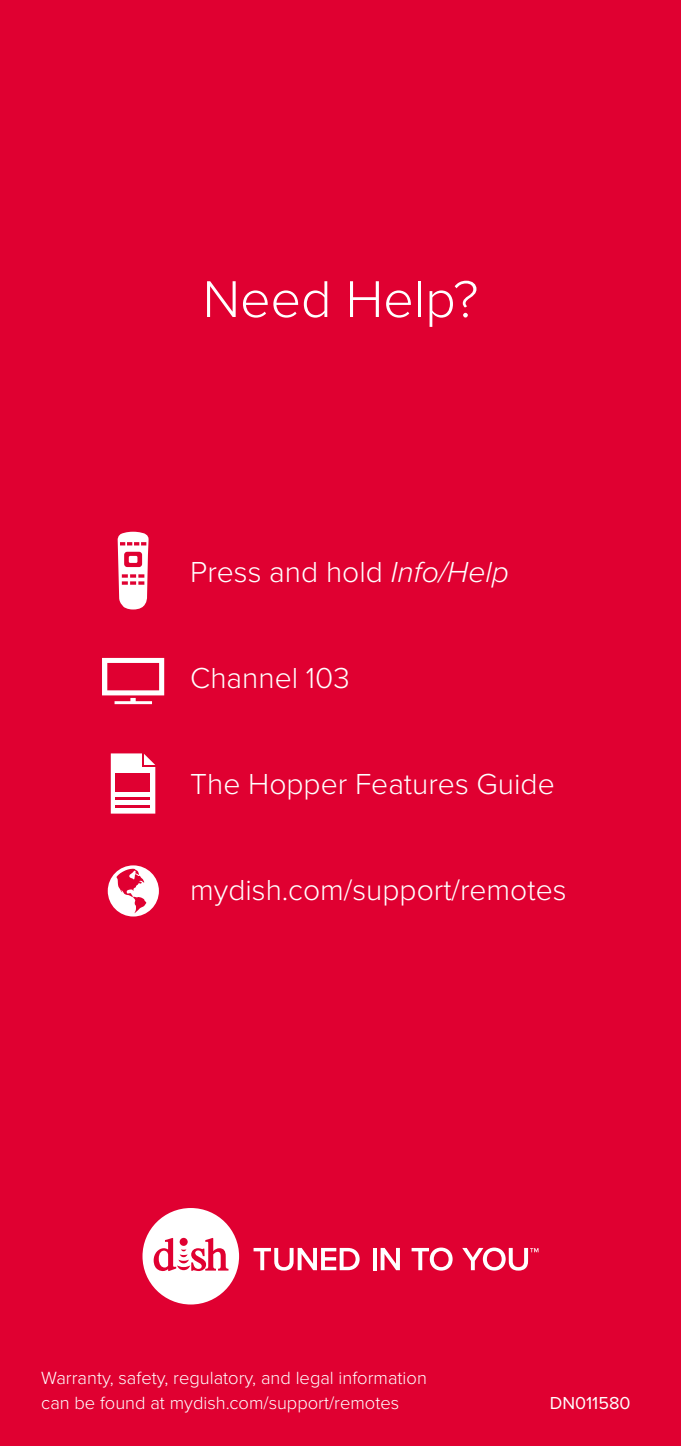
<style>
.page{position:relative;width:681px;height:1446px;background:#fff}
.page>*{position:absolute;margin:0;border:0;box-sizing:border-box;transform-origin:0 0}
.t1{font:300 53.7px "Proxima Nova";color:#fff}
.t2{font:300 30px "Proxima Nova";color:#fff}
.t3{font:300 18.3px/24.6px "Proxima Nova";color:#fff}
.t4{font:18px "Proxima Nova";color:#fff}
.s1{font-style:italic}
</style>
<div class="page">
<div style="left:0;top:0;width:680px;height:1446px;background:#e00031"></div>
<svg style="left:102px;top:658px;width:62px;height:46px"></svg>
<svg style="left:111px;top:753px;width:44px;height:60px"></svg>
<div style="left:108px;top:865px;width:51px;height:51px;background:#fff;border-radius:50%"></div>
<svg style="left:116px;top:869px;width:30px;height:44px"></svg>
<svg style="left:118px;top:531px;width:30px;height:78px"></svg>
<svg style="left:253px;top:1248px;width:106px;height:22px"></svg>
<svg style="left:373px;top:1248px;width:3px;height:22px"></svg>
<svg style="left:380px;top:1248px;width:20px;height:22px"></svg>
<svg style="left:411px;top:1247px;width:41px;height:23px"></svg>
<svg style="left:462px;top:1247px;width:76px;height:23px"></svg>
<svg style="left:142px;top:1208px;width:97px;height:96px"></svg>
<h1 class="t1" style="left:202px;top:259px;width:277px">Need Help?</h1>
<h2 class="t2" style="left:190px;top:549px;width:320px">Press and hold <span class="s1">Info/Help</span></h2>
<h2 class="t2" style="left:190px;top:655px;width:161px">Channel 103</h2>
<h2 class="t2" style="left:190px;top:762px;width:366px">The Hopper Features Guide</h2>
<h2 class="t2" style="left:190px;top:868px;width:377px">mydish.com/support/remotes</h2>
<p class="t3" style="left:41px;top:1365px;width:387px">Warranty, safety, regulatory, and legal information can be found at mydish.com/support/remotes</p>
<p class="t4" style="left:549px;top:1389px;width:82px">DN011580</p>
</div>
